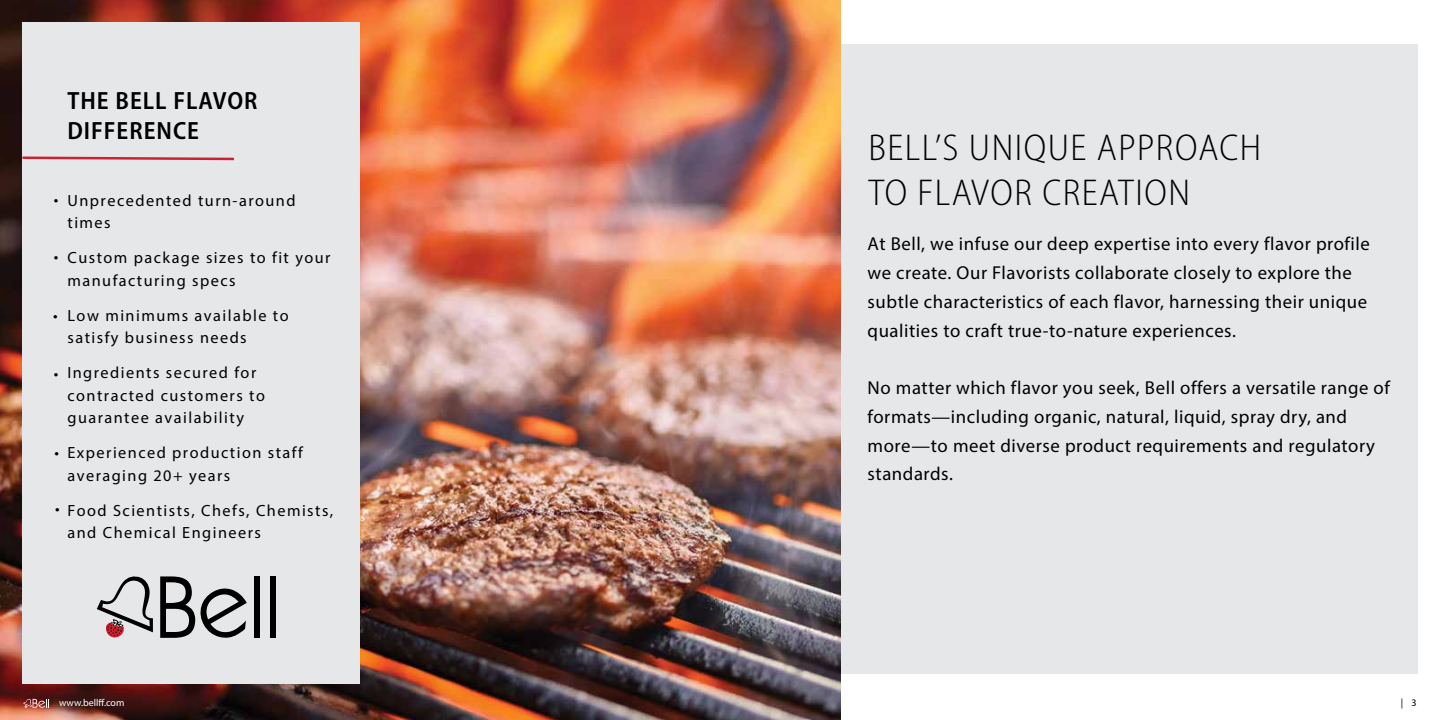
<style>
.page{position:relative;width:1440px;height:720px;background:#fff}
.page>*{position:absolute;margin:0;border:0;box-sizing:border-box;transform-origin:0 0}
.t1{font:300 semi-condensed 37.5px/45px "Myriad Pro";letter-spacing:.04em;color:#000}
.t2{font:600 semi-condensed 25px/30px "Myriad Pro";letter-spacing:.04em;color:#000}
.t3{font:18.75px/28.8px "Myriad Pro";letter-spacing:.03em;color:#000}
.t4{font:16.25px/22.5px "Myriad Pro";letter-spacing:.09em;color:#000}
.t5{font:10px "Myriad Pro";color:#fff}
.t6{font:10px "Myriad Pro";color:#000}
</style>
<div class="page">
<img style="left:0;top:0;width:841px;height:720px">
<div style="left:22px;top:22px;width:338px;height:662px;background:#e6e7e8"></div>
<svg style="left:20px;top:155px;width:214px;height:6px"></svg>
<div style="left:841px;top:44px;width:577px;height:630px;background:#e6e7e8"></div>
<svg style="left:97px;top:576px;width:56px;height:62px"></svg>
<div style="left:270px;top:576px;width:6px;height:62px;background:#000"></div>
<div style="left:254px;top:576px;width:6px;height:62px;background:#000"></div>
<svg style="left:160px;top:576px;width:87px;height:62px"></svg>
<svg style="left:23px;top:699px;width:26px;height:9px"></svg>
<h2 class="t2" style="left:68px;top:85px;width:192px">THE BELL FLAVOR<br>DIFFERENCE</h2>
<p class="t4" style="left:54px;top:188px;width:6px">•</p>
<p class="t4" style="left:54px;top:245px;width:6px">•</p>
<p class="t4" style="left:53px;top:304px;width:6px">•</p>
<p class="t4" style="left:54px;top:362px;width:6px">•</p>
<p class="t4" style="left:54px;top:441px;width:6px">•</p>
<p class="t4" style="left:55px;top:497px;width:6px">•</p>
<p class="t4" style="left:68px;top:189px;width:230px">Unprecedented turn-around times</p>
<p class="t4" style="left:68px;top:246px;width:265px">Custom package sizes to fit your manufacturing specs</p>
<p class="t4" style="left:68px;top:304px;width:223px">Low minimums available to satisfy business needs</p>
<p class="t4" style="left:68px;top:362px;width:199px">Ingredients secured for contracted customers to guarantee availability</p>
<p class="t4" style="left:68px;top:442px;width:237px">Experienced production staff averaging 20+ years</p>
<p class="t4" style="left:68px;top:499px;width:267px">Food Scientists, Chefs, Chemists, and Chemical Engineers</p>
<h1 class="t1" style="left:868px;top:125px;width:394px">BELL’S UNIQUE APPROACH<br>TO FLAVOR CREATION</h1>
<p class="t3" style="left:868px;top:229px;width:504px">At Bell, we infuse our deep expertise into every flavor profile we create. Our Flavorists collaborate closely to explore the subtle characteristics of each flavor, harnessing their unique qualities to craft true-to-nature experiences.</p>
<p class="t3" style="left:868px;top:373px;width:524px">No matter which flavor you seek, Bell offers a versatile range of formats—including organic, natural, liquid, spray dry, and more—to meet diverse product requirements and regulatory standards.</p>
<p class="t5" style="left:59px;top:697px;width:67px">www.bellff.com</p>
<p class="t6" style="left:1401px;top:697px;width:18px">| 3</p>
</div>
